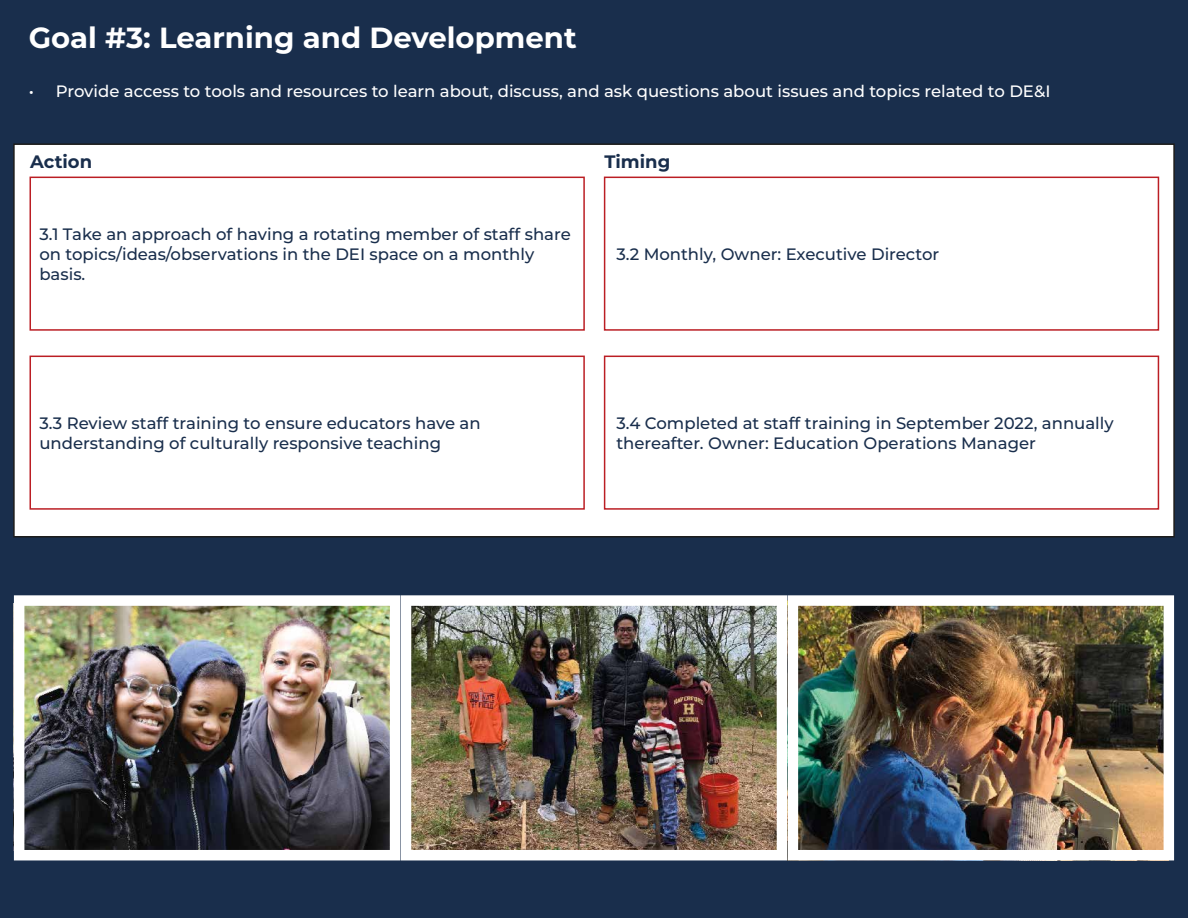
<style>
.page{position:relative;width:1188px;height:918px;background:#192e4c}
.page>*{position:absolute;margin:0;border:0;box-sizing:border-box;transform-origin:0 0}
.t1{font:700 29.1px "Montserrat";color:#fff}
.t2{font:700 18px "Montserrat";color:#192e4c}
.t3{font:500 16.5px/19.8px "Montserrat";color:#192e4c}
.t4{font:500 16.5px "Montserrat";color:#fff}
</style>
<div class="page">
<div style="left:13px;top:143px;width:1162px;height:395px;background:#fff;border:2px solid #1c1b1a"></div>
<div style="left:30px;top:177px;width:555px;height:154px;border:2px solid #bb1e24"></div>
<div style="left:30px;top:356px;width:555px;height:154px;border:2px solid #bb1e24"></div>
<div style="left:604px;top:177px;width:555px;height:154px;border:2px solid #bb1e24"></div>
<div style="left:604px;top:356px;width:555px;height:154px;border:2px solid #bb1e24"></div>
<img style="left:14px;top:595px;width:386px;height:265px">
<img style="left:401px;top:595px;width:386px;height:265px">
<img style="left:788px;top:595px;width:386px;height:265px">
<h1 class="t1" style="left:29px;top:17px;width:549px">Goal #3: Learning and Development</h1>
<p class="t4" style="left:29px;top:80px;width:1023px">• Provide access to tools and resources to learn about, discuss, and ask questions about issues and topics related to DE&amp;I</p>
<p class="t2" style="left:30px;top:149px;width:63px">Action</p>
<p class="t2" style="left:605px;top:149px;width:67px">Timing</p>
<p class="t3" style="left:39px;top:224px;width:533px">3.1 Take an approach of having a rotating member of staff share on topics/ideas/observations in the DEI space on a monthly basis.</p>
<p class="t3" style="left:616px;top:243px;width:324px">3.2 Monthly, Owner: Executive Director</p>
<p class="t3" style="left:39px;top:412px;width:443px">3.3 Review staff training to ensure educators have an understanding of culturally responsive teaching</p>
<p class="t3" style="left:616px;top:412px;width:499px">3.4 Completed at staff training in September 2022, annually thereafter. Owner: Education Operations Manager</p>
</div>
